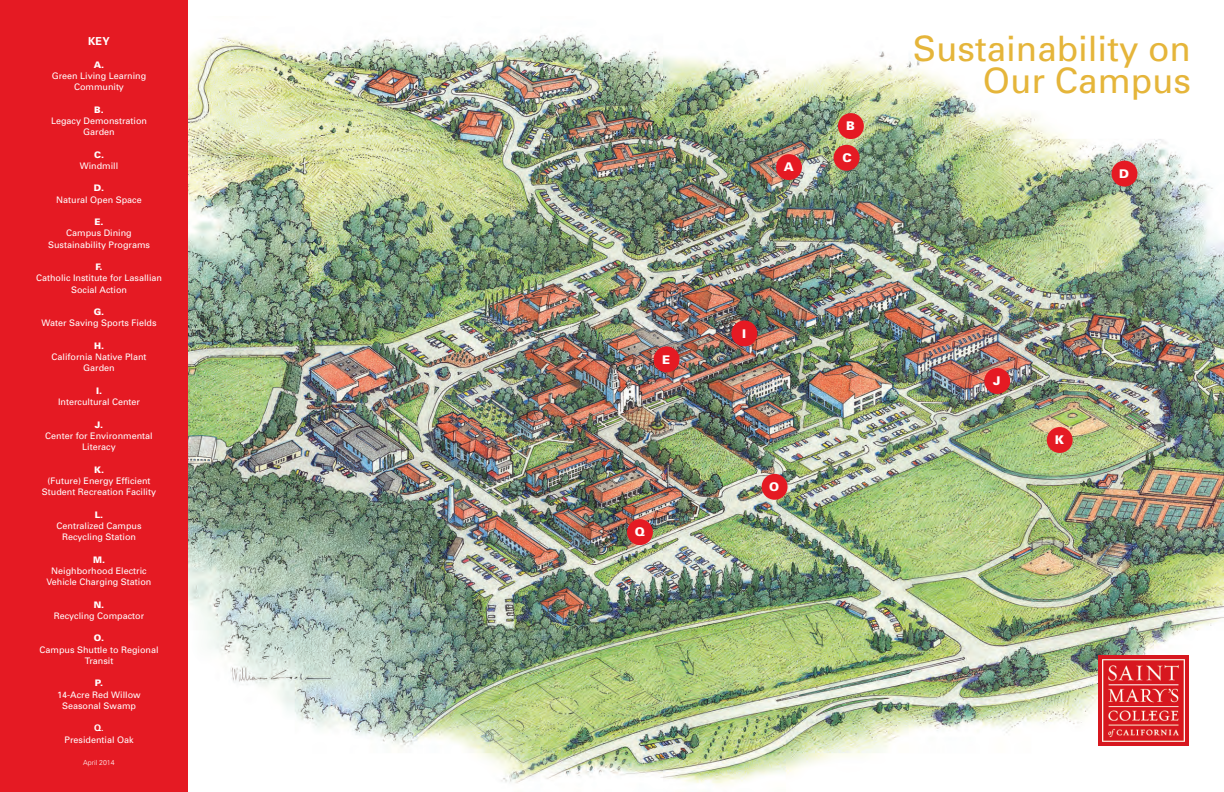
<style>
.page{position:relative;width:1224px;height:792px;background:#fff}
.page>*{position:absolute;margin:0;border:0;box-sizing:border-box;transform-origin:0 0}
.t1{font:35px/32px "Univers";color:#e5b53a;text-align:right}
.t2{font:900 12px "Univers";color:#fff}
.t3{font:700 11px "Univers";color:#fff}
.t4{font:9px/11.2px "Univers";color:#fff;text-align:center}
.t5{font:900 9px "Univers";color:#fff}
.t6{font:300 7px "Univers";color:#fff}
.s1{font-weight:700}
</style>
<div class="page">
<img style="left:188px;top:34px;width:1036px;height:751px">
<div style="left:1112px;top:161px;width:25px;height:26px;background:#e51a23;border-radius:50%"></div>
<div style="left:1047px;top:427px;width:26px;height:26px;background:#e51a23;border-radius:50%"></div>
<div style="left:762px;top:474px;width:26px;height:26px;background:#e51a23;border-radius:50%"></div>
<div style="left:838px;top:113px;width:26px;height:26px;background:#e51a23;border-radius:50%"></div>
<div style="left:834px;top:145px;width:26px;height:26px;background:#e51a23;border-radius:50%"></div>
<div style="left:776px;top:154px;width:26px;height:26px;background:#e51a23;border-radius:50%"></div>
<div style="left:984px;top:368px;width:26px;height:26px;background:#e51a23;border-radius:50%"></div>
<div style="left:654px;top:346px;width:26px;height:26px;background:#e51a23;border-radius:50%"></div>
<div style="left:731px;top:320px;width:26px;height:26px;background:#e51a23;border-radius:50%"></div>
<img style="left:1098px;top:656px;width:90px;height:89px">
<div style="left:627px;top:519px;width:26px;height:26px;background:#e51a23;border-radius:50%"></div>
<div style="left:0;top:0;width:188px;height:792px;background:#e51a23"></div>
<p class="t3" style="left:88px;top:34px;width:23px">KEY</p>
<p class="t5" style="left:94px;top:59px;width:12px">A.</p>
<p class="t4" style="left:52px;top:70px;width:96px">Green Living Learning<br>Community</p>
<p class="t5" style="left:94px;top:104px;width:11px">B.</p>
<p class="t4" style="left:51px;top:115px;width:98px">Legacy Demonstration<br>Garden</p>
<p class="t5" style="left:94px;top:149px;width:11px">C.</p>
<p class="t4" style="left:80px;top:160px;width:40px">Windmill</p>
<p class="t5" style="left:94px;top:182px;width:12px">D.</p>
<p class="t4" style="left:56px;top:194px;width:87px">Natural Open Space</p>
<p class="t5" style="left:95px;top:216px;width:10px">E.</p>
<p class="t4" style="left:48px;top:227px;width:104px">Campus Dining<br>Sustainability Programs</p>
<p class="t5" style="left:95px;top:261px;width:9px">F.</p>
<p class="t4" style="left:36px;top:272px;width:127px">Catholic Institute for Lasallian<br>Social Action</p>
<p class="t5" style="left:94px;top:306px;width:12px">G.</p>
<p class="t4" style="left:41px;top:317px;width:117px">Water Saving Sports Fields</p>
<p class="t5" style="left:94px;top:340px;width:11px">H.</p>
<p class="t4" style="left:52px;top:351px;width:97px">California Native Plant<br>Garden</p>
<p class="t5" style="left:96px;top:385px;width:7px">I.</p>
<p class="t4" style="left:58px;top:396px;width:84px">Intercultural Center</p>
<p class="t5" style="left:95px;top:419px;width:10px">J.</p>
<p class="t4" style="left:45px;top:430px;width:109px">Center for Environmental<br>Literacy</p>
<p class="t5" style="left:94px;top:464px;width:11px">K.</p>
<p class="t4" style="left:42px;top:475px;width:116px">(Future) Energy Efficient<br>Student Recreation Facility</p>
<p class="t5" style="left:95px;top:509px;width:10px">L.</p>
<p class="t4" style="left:57px;top:520px;width:87px">Centralized Campus<br>Recycling Station</p>
<p class="t5" style="left:93px;top:554px;width:13px">M.</p>
<p class="t4" style="left:47px;top:565px;width:106px">Neighborhood Electric<br>Vehicle Charging Station</p>
<p class="t5" style="left:94px;top:599px;width:12px">N.</p>
<p class="t4" style="left:54px;top:610px;width:92px">Recycling Compactor</p>
<p class="t5" style="left:94px;top:632px;width:12px">O.</p>
<p class="t4" style="left:40px;top:644px;width:121px">Campus Shuttle to Regional<br>Transit</p>
<p class="t5" style="left:95px;top:677px;width:10px">P.</p>
<p class="t4" style="left:57px;top:689px;width:85px">14-Acre Red Willow<br>Seasonal Swamp</p>
<p class="t4" style="left:65px;top:722px;width:71px"><span class="s1">Q</span>.<br>Presidential Oak</p>
<p class="t6" style="left:83px;top:759px;width:33px">April 2014</p>
<h2 class="t2" style="left:662px;top:352px;width:10px">E</h2>
<h2 class="t2" style="left:635px;top:525px;width:11px">Q</h2>
<h2 class="t2" style="left:784px;top:160px;width:11px">A</h2>
<h2 class="t2" style="left:846px;top:119px;width:10px">B</h2>
<h2 class="t2" style="left:842px;top:150px;width:11px">C</h2>
<h1 class="t1" style="left:913px;top:32px;width:280px">Sustainability on<br>Our Campus</h1>
<h2 class="t2" style="left:1119px;top:166px;width:11px">D</h2>
<h2 class="t2" style="left:742px;top:326px;width:5px">I</h2>
<h2 class="t2" style="left:769px;top:479px;width:11px">O</h2>
<h2 class="t2" style="left:993px;top:373px;width:9px">J</h2>
<h2 class="t2" style="left:1055px;top:432px;width:11px">K</h2>
</div>
